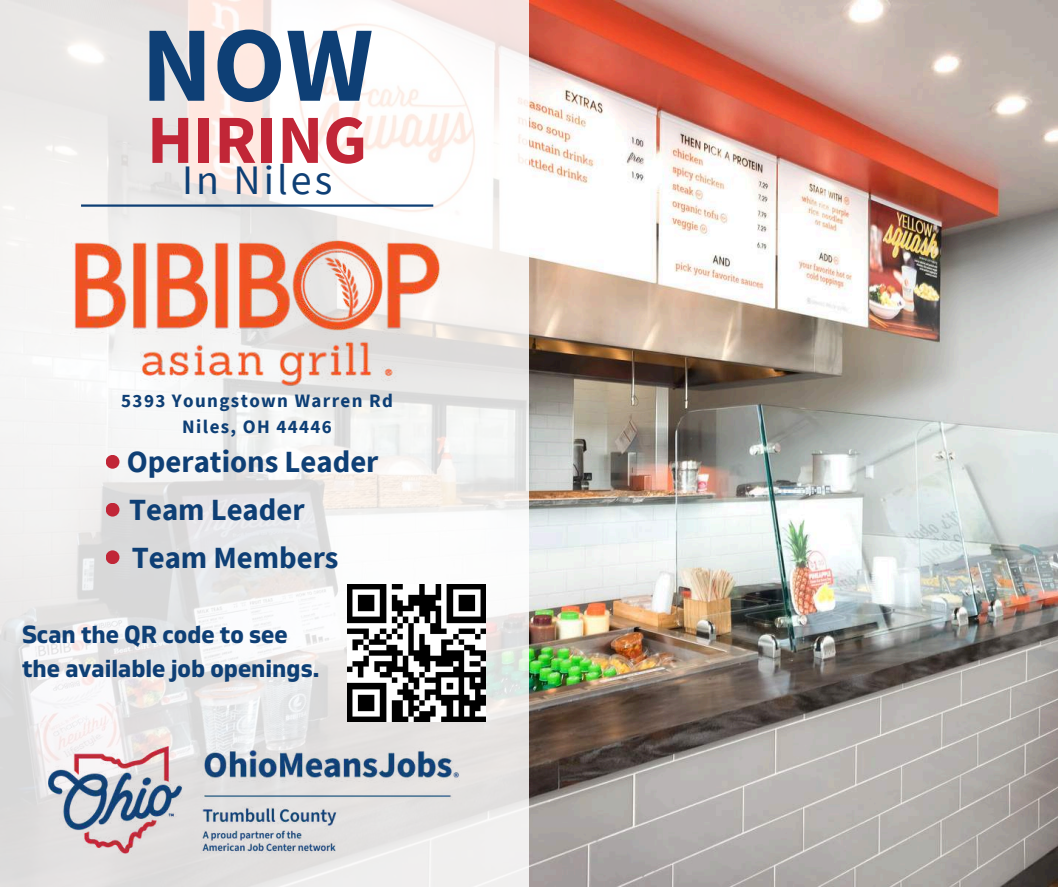
<style>
.page{position:relative;width:1058px;height:887px;background:#fff}
.page>*{position:absolute;margin:0;border:0;box-sizing:border-box;transform-origin:0 0}
.t1{font:700 107.25px "Source Sans Pro";color:#0e3f75}
.t2{font:700 68.85px "Source Sans Pro";color:#c12637}
.t3{font:41.85px "Source Sans Pro";letter-spacing:.075em;color:#0e3f75}
.t4{font:700 30.75px/47.8px "Source Sans Pro";color:#0e3f75}
.t5{font:700 24.6px/33.8px "Gilam";color:#0e3f75}
.t6{font:700 18.9px/25.8px "Source Sans Pro";letter-spacing:.075em;color:#0e3f75;text-align:center}
</style>
<div class="page">
<img style="left:529px;top:0;width:529px;height:886px">
<svg style="left:0;top:0;width:529px;height:886px"></svg>
<div style="left:106px;top:455px;width:13px;height:13px;background:#c12637;border-radius:50%"></div>
<hr style="left:81px;top:204px;width:352px;height:3px;background:#0e3f75">
<div style="left:106px;top:503px;width:13px;height:13px;background:#c12637;border-radius:50%"></div>
<div style="left:106px;top:550px;width:13px;height:14px;background:#c12637;border-radius:50%"></div>
<img style="left:70px;top:223px;width:374px;height:170px">
<img style="left:6px;top:729px;width:502px;height:138px">
<img style="left:348px;top:584px;width:137px;height:137px">
<h1 class="t1" style="left:141px;top:-5px;width:233px">NOW</h1>
<h2 class="t2" style="left:147px;top:95px;width:221px">HIRING</h2>
<h3 class="t3" style="left:182px;top:153px;width:152px">In Niles</h3>
<p class="t6" style="left:121px;top:388px;width:273px">5393 Youngstown Warren Rd<br>Niles, OH 44446</p>
<p class="t4" style="left:127px;top:437px;width:253px">Operations Leader<br>Team Leader<br>Team Members</p>
<p class="t5" style="left:22px;top:618px;width:299px">Scan the QR code to see the available job openings.</p>
</div>
